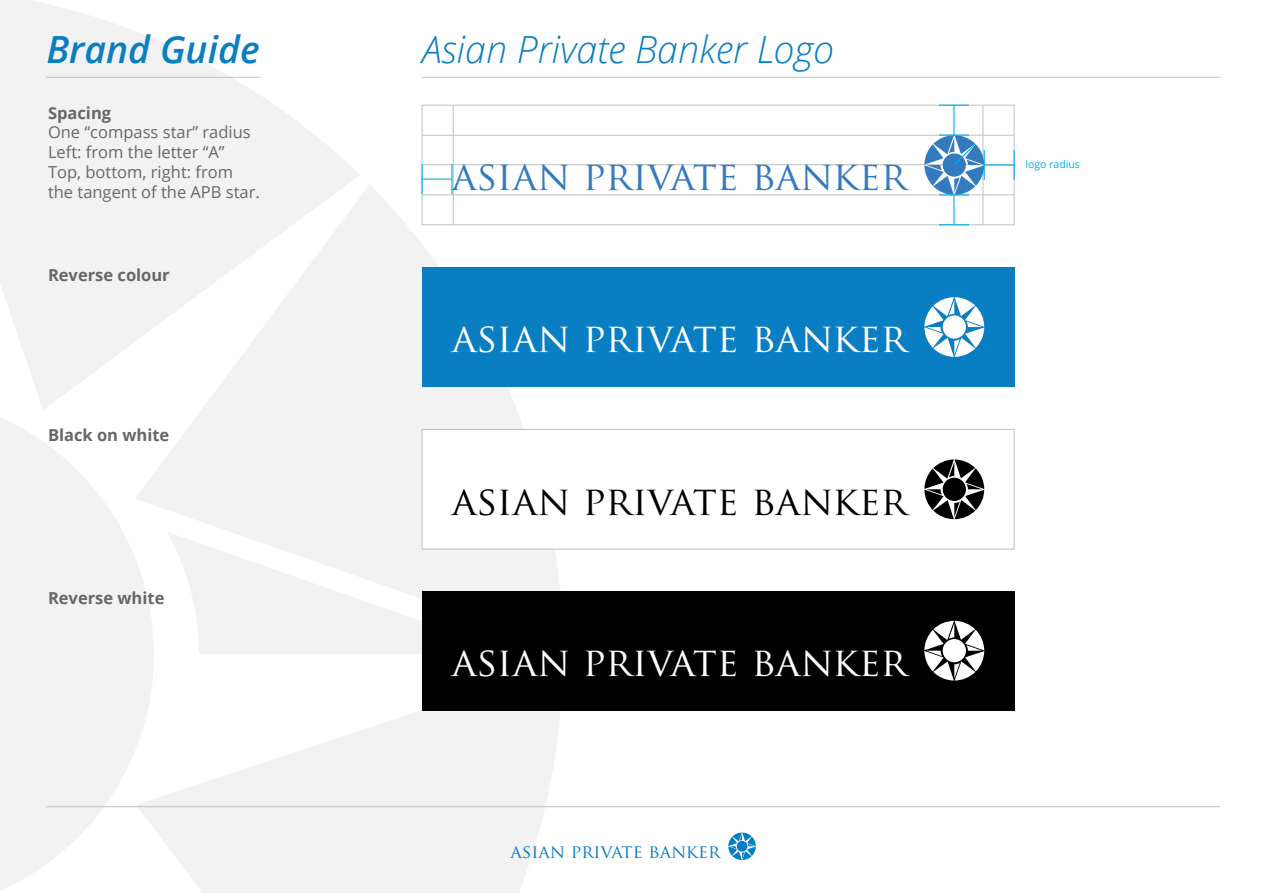
<style>
.page{position:relative;width:1263px;height:893px;background:#fff}
.page>*{position:absolute;margin:0;border:0;box-sizing:border-box;transform-origin:0 0}
.t1{font:39.6px "Trajan Pro";color:#fff}
.t2{font:39.6px "Trajan Pro";color:#347abf}
.t3{font:39.6px "Trajan Pro";color:#000}
.t4{font:italic 300 37.5px "Open Sans";color:#0a7ec2}
.t5{font:italic 600 37.5px "Open Sans";color:#0a7ec2}
.t6{font:18.3px "Trajan Pro";color:#077dc2}
.t7{font:16.5px/19.8px "Open Sans";color:#686767}
.t8{font:700 16.5px "Open Sans";color:#686767}
.t9{font:10.5px "Open Sans";color:#00aeef}
</style>
<div class="page">
<svg style="left:0;top:417px;width:154px;height:474px;fill:#f3f2f2"></svg>
<svg style="left:0;top:0;width:359px;height:409px;fill:#f3f2f2"></svg>
<svg style="left:199px;top:648px;width:223px;height:6px"></svg>
<svg style="left:136px;top:663px;width:427px;height:230px;fill:#f3f2f2"></svg>
<svg style="left:135px;top:185px;width:428px;height:463px;fill:#f3f2f2"></svg>
<svg style="left:728px;top:832px;width:28px;height:28px"></svg>
<hr style="left:46px;top:806px;width:1173px;height:1px;background:#c2c1c1">
<hr style="left:46px;top:77px;width:214px;height:1px;background:#c2c1c1">
<hr style="left:422px;top:77px;width:797px;height:1px;background:#c2c1c1">
<div style="left:422px;top:105px;width:592px;height:120px;background:#fff;border:1px solid #c2c1c1"></div>
<hr style="left:422px;top:135px;width:592px;height:1px;background:#c2c1c1">
<hr style="left:422px;top:195px;width:592px;height:1px;background:#c2c1c1">
<hr style="left:422px;top:164px;width:592px;height:1px;background:#c2c1c1">
<hr style="left:453px;top:105px;width:1px;height:120px;background:#c2c1c1">
<hr style="left:983px;top:105px;width:1px;height:120px;background:#c2c1c1">
<hr style="left:422px;top:179px;width:30px;height:1px;background:#00aeef">
<hr style="left:451px;top:164px;width:1px;height:30px;background:#00aeef">
<hr style="left:421px;top:164px;width:2px;height:30px;background:#00aeef">
<hr style="left:984px;top:164px;width:30px;height:2px;background:#00aeef">
<hr style="left:984px;top:150px;width:1px;height:30px;background:#00aeef">
<hr style="left:1013px;top:150px;width:2px;height:30px;background:#00aeef">
<svg style="left:924px;top:135px;width:60px;height:60px"></svg>
<hr style="left:953px;top:195px;width:1px;height:30px;background:#00aeef">
<hr style="left:939px;top:194px;width:30px;height:1px;background:#00aeef">
<hr style="left:939px;top:224px;width:30px;height:1px;background:#00aeef">
<hr style="left:953px;top:105px;width:1px;height:30px;background:#00aeef">
<hr style="left:939px;top:135px;width:30px;height:1px;background:#00aeef">
<hr style="left:939px;top:105px;width:30px;height:1px;background:#00aeef">
<div style="left:422px;top:267px;width:592px;height:120px;background:#0a7ec2"></div>
<svg style="left:924px;top:297px;width:60px;height:60px"></svg>
<div style="left:422px;top:429px;width:592px;height:120px;background:#fff;border:1px solid #c2c1c1"></div>
<svg style="left:924px;top:459px;width:60px;height:60px"></svg>
<div style="left:422px;top:591px;width:592px;height:120px;background:#000"></div>
<svg style="left:924px;top:621px;width:60px;height:59px"></svg>
<h2 class="t5" style="left:46px;top:24px;width:215px">Brand Guide</h2>
<h2 class="t4" style="left:422px;top:24px;width:414px">Asian Private Banker Logo</h2>
<p class="t8" style="left:48px;top:101px;width:65px">Spacing</p>
<p class="t7" style="left:48px;top:122px;width:213px">One “compass star” radius<br>Left: from the letter “A”<br>Top, bottom, right: from the tangent of the APB star.</p>
<h1 class="t2" style="left:452px;top:151px;width:457px">ASIAN PRIVATE BANKER</h1>
<p class="t9" style="left:1025px;top:157px;width:56px">logo radius</p>
<p class="t8" style="left:48px;top:263px;width:123px">Reverse colour</p>
<p class="t8" style="left:48px;top:424px;width:123px">Black on white</p>
<p class="t8" style="left:48px;top:586px;width:118px">Reverse white</p>
<h1 class="t1" style="left:452px;top:313px;width:457px">ASIAN PRIVATE BANKER</h1>
<h1 class="t3" style="left:452px;top:475px;width:457px">ASIAN PRIVATE BANKER</h1>
<h1 class="t1" style="left:452px;top:636px;width:457px">ASIAN PRIVATE BANKER</h1>
<p class="t6" style="left:511px;top:840px;width:211px">ASIAN PRIVATE BANKER</p>
</div>
